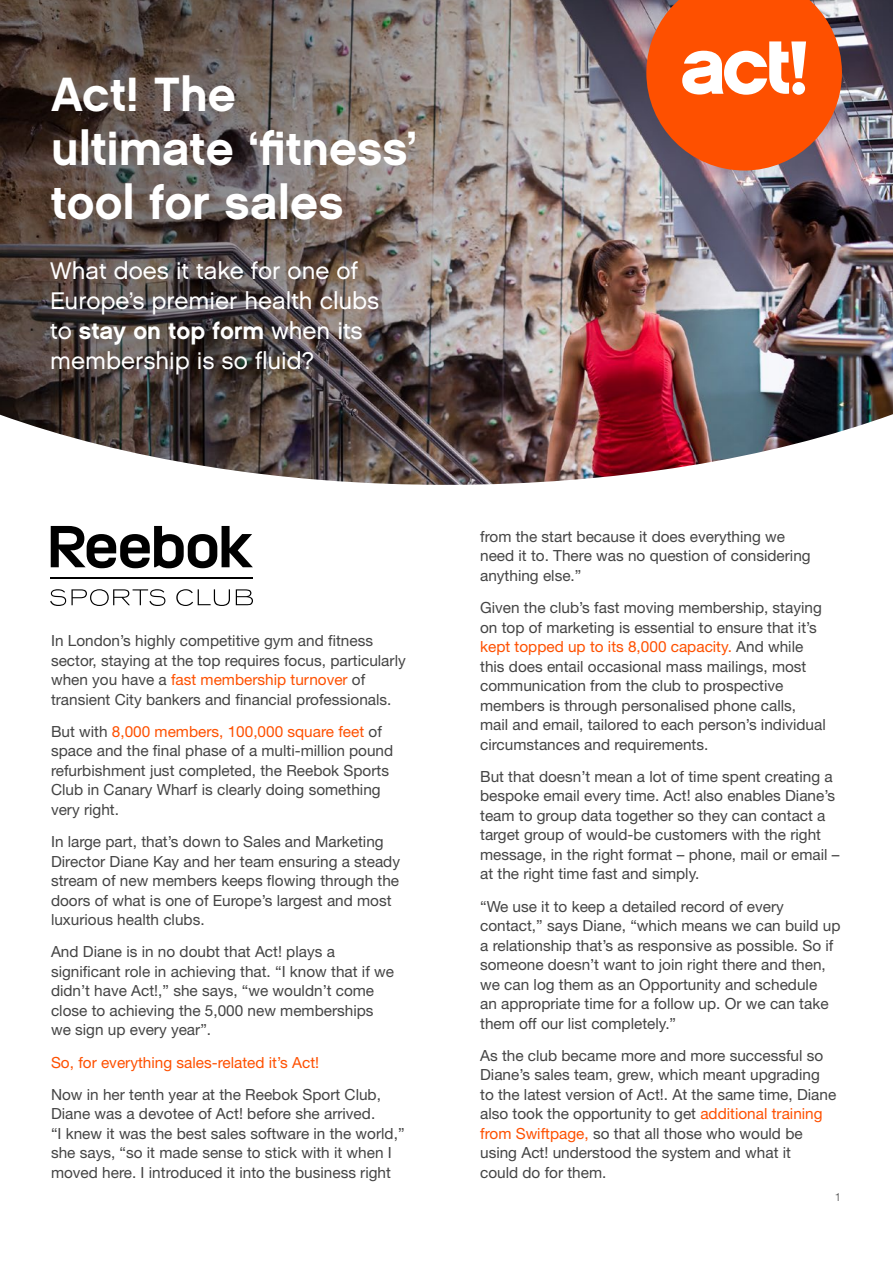
<style>
.page{position:relative;width:893px;height:1263px;background:#fff}
.page>*{position:absolute;margin:0;border:0;box-sizing:border-box;transform-origin:0 0}
.t1{font:48px/54px "Chalet New York Nineteen Sixty";color:#fff}
.t2{font:24px/30px "Chalet London Nineteen Sixty";color:#fff}
.B1_9pt{font:15.3px/19.5px "Helvetica Neue";color:#444}
.B1_9pt-2{font:15.3px "Helvetica Neue";color:#fe5000}
.B1_9pt-3{font:300 11.25px "Helvetica Neue";color:#444}
.s1{font-family:"Chalet New York Nineteen Sixty"}
.s2{color:#fe5000}
</style>
<div class="page">
<img style="left:0;top:0;width:893px;height:485px">
<svg style="left:646px;top:0;width:196px;height:171px;background:#e96a33"></svg>
<svg style="left:51px;top:526px;width:202px;height:42px"></svg>
<svg style="left:50px;top:589px;width:115px;height:17px"></svg>
<svg style="left:176px;top:589px;width:54px;height:17px"></svg>
<svg style="left:236px;top:589px;width:17px;height:16px"></svg>
<hr style="left:51px;top:578px;width:202px;height:1px;background:#000">
<h1 class="t1" style="left:51px;top:67px;width:367px">Act! The ultimate ‘fitness’ tool for sales</h1>
<h3 class="t2" style="left:50px;top:255px;width:331px">What does it take for one of<br>Europe’s premier health clubs to <span class="s1">stay on top form</span> when its membership is so fluid?</h3>
<p class="B1_9pt" style="left:51px;top:631px;width:356px">In London’s highly competitive gym and fitness sector, staying at the top requires focus, particularly when you have a <span class="s2">fast membership turnover</span> of transient City bankers and financial professionals.</p>
<p class="B1_9pt" style="left:51px;top:721px;width:344px">But with <span class="s2">8,000 members, 100,000 square feet</span> of space and the final phase of a multi-million pound refurbishment just completed, the Reebok Sports Club in Canary Wharf is clearly doing something very right.</p>
<p class="B1_9pt" style="left:51px;top:832px;width:351px">In large part, that’s down to Sales and Marketing Director Diane Kay and her team ensuring a steady stream of new members keeps flowing through the doors of what is one of Europe’s largest and most luxurious health clubs.</p>
<p class="B1_9pt" style="left:51px;top:942px;width:344px">And Diane is in no doubt that Act! plays a significant role in achieving that. “I know that if we didn’t have Act!,” she says, “we wouldn’t come close to achieving the 5,000 new memberships we sign up every year”.</p>
<p class="B1_9pt-2" style="left:51px;top:1053px;width:270px">So, for everything sales-related it’s Act!</p>
<p class="B1_9pt" style="left:51px;top:1084px;width:355px">Now in her tenth year at the Reebok Sport Club, Diane was a devotee of Act! before she arrived.<br>“I knew it was the best sales software in the world,” she says, “so it made sense to stick with it when I moved here. I introduced it into the business right</p>
<p class="B1_9pt" style="left:480px;top:526px;width:332px">from the start because it does everything we need it to. There was no question of considering anything else.”</p>
<p class="B1_9pt" style="left:480px;top:598px;width:347px">Given the club’s fast moving membership, staying on top of marketing is essential to ensure that it’s <span class="s2">kept topped up to its 8,000 capacity.</span> And while this does entail occasional mass mailings, most communication from the club to prospective members is through personalised phone calls, mail and email, tailored to each person’s individual circumstances and requirements.</p>
<p class="B1_9pt" style="left:480px;top:766px;width:361px">But that doesn’t mean a lot of time spent creating a bespoke email every time. Act! also enables Diane’s team to group data together so they can contact a target group of would-be customers with the right message, in the right format – phone, mail or email – at the right time fast and simply.</p>
<p class="B1_9pt" style="left:480px;top:896px;width:362px">“We use it to keep a detailed record of every contact,” says Diane, “which means we can build up a relationship that’s as responsive as possible. So if someone doesn’t want to join right there and then, we can log them as an Opportunity and schedule<br>an appropriate time for a follow up. Or we can take them off our list completely.”</p>
<p class="B1_9pt" style="left:480px;top:1045px;width:358px">As the club became more and more successful so Diane’s sales team, grew, which meant upgrading to the latest version of Act!. At the same time, Diane also took the opportunity to get <span class="s2">additional training from Swiftpage,</span> so that all those who would be using Act! understood the system and what it<br>could do for them.</p>
<p class="B1_9pt-3" style="left:835px;top:1190px;width:8px">1</p>
</div>
